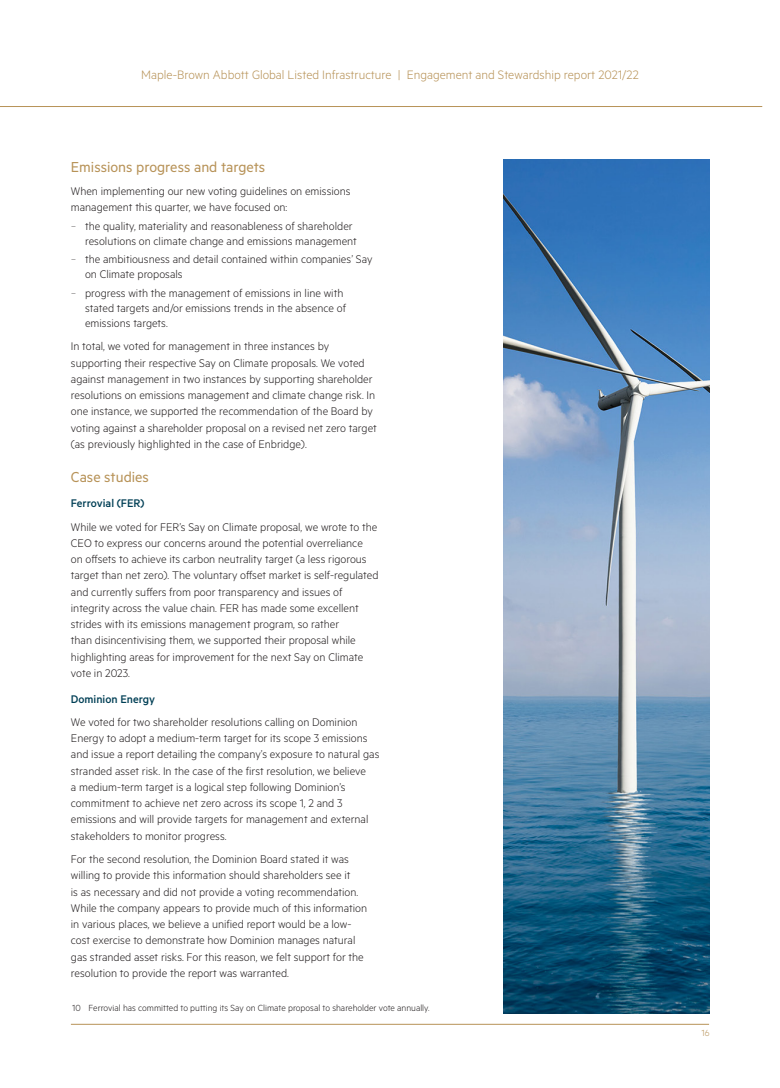
<style>
.page{position:relative;width:780px;height:1088px;background:#fff}
.page>*{position:absolute;margin:0;border:0;box-sizing:border-box;transform-origin:0 0}
.Subheading_2{font:16.25px "Metric";color:#b79257}
.t1{font:300 13.75px "Metric";color:#b79257}
.Normal_text{font:300 12.5px/16.2px "Metric";color:#231f20}
.Subheading_3{font:500 12.5px "Metric";color:#003f55}
.Source_Notes_Footer{font:300 10px "Metric";color:#231f20}
.t2{font:300 10px "Metric";color:#b79257}
.s1{font-weight:100;font-size:11.25px}
</style>
<div class="page">
<hr style="left:71px;top:1024px;width:638px;height:1px;background:#b79257">
<hr style="left:0;top:106px;width:762px;height:1px;background:#b79257">
<img style="left:503px;top:159px;width:206px;height:855px">
<p class="t1" style="left:141px;top:67px;width:499px">Maple-Brown Abbott Global Listed Infrastructure | Engagement and Stewardship report 2021/22</p>
<p class="Subheading_2" style="left:71px;top:157px;width:196px">Emissions progress and targets</p>
<p class="Normal_text" style="left:71px;top:182px;width:281px">When implementing our new voting guidelines on emissions management this quarter, we have focused on:</p>
<p class="Normal_text" style="left:85px;top:218px;width:273px;line-height:15px;text-indent:-14px"><span class="s1">−</span> the quality, materiality and reasonableness of shareholder resolutions on climate change and emissions management</p>
<p class="Normal_text" style="left:85px;top:251px;width:289px;line-height:15px;text-indent:-14px"><span class="s1">−</span> the ambitiousness and detail contained within companies’ Say on Climate proposals</p>
<p class="Normal_text" style="left:85px;top:285px;width:262px;line-height:15px;text-indent:-14px"><span class="s1">−</span> progress with the management of emissions in line with stated targets and/or emissions trends in the absence of emissions targets.</p>
<p class="Normal_text" style="left:71px;top:338px;width:307px">In total, we voted for management in three instances by supporting their respective Say on Climate proposals. We voted against management in two instances by supporting shareholder resolutions on emissions management and climate change risk. In one instance, we supported the recommendation of the Board by voting against a shareholder proposal on a revised net zero target (as previously highlighted in the case of Enbridge).</p>
<p class="Subheading_2" style="left:71px;top:467px;width:80px">Case studies</p>
<p class="Subheading_3" style="left:71px;top:496px;width:75px">Ferrovial (FER)</p>
<p class="Normal_text" style="left:71px;top:518px;width:309px">While we voted for FER’s Say on Climate proposal, we wrote to the CEO to express our concerns around the potential overreliance<br>on offsets to achieve its carbon neutrality target (a less rigorous target than net zero). The voluntary offset market is self-regulated and currently suffers from poor transparency and issues of integrity across the value chain. FER has made some excellent strides with its emissions management program, so rather<br>than disincentivising them, we supported their proposal while highlighting areas for improvement for the next Say on Climate vote in 2023.</p>
<p class="Subheading_3" style="left:71px;top:691px;width:86px">Dominion Energy</p>
<p class="Normal_text" style="left:71px;top:713px;width:310px">We voted for two shareholder resolutions calling on Dominion Energy to adopt a medium-term target for its scope 3 emissions and issue a report detailing the company’s exposure to natural gas stranded asset risk. In the case of the first resolution, we believe<br>a medium-term target is a logical step following Dominion’s commitment to achieve net zero across its scope 1, 2 and 3 emissions and will provide targets for management and external stakeholders to monitor progress.</p>
<p class="Normal_text" style="left:71px;top:850px;width:298px">For the second resolution, the Dominion Board stated it was willing to provide this information should shareholders see it<br>is as necessary and did not provide a voting recommendation.<br>While the company appears to provide much of this information in various places, we believe a unified report would be a low&shy;cost exercise to demonstrate how Dominion manages natural gas stranded asset risks. For this reason, we felt support for the resolution to provide the report was warranted.</p>
<p class="Source_Notes_Footer" style="left:72px;top:1002px;width:358px">10 Ferrovial has committed to putting its Say on Climate proposal to shareholder vote annually.</p>
<p class="t2" style="left:701px;top:1027px;width:10px">16</p>
</div>
